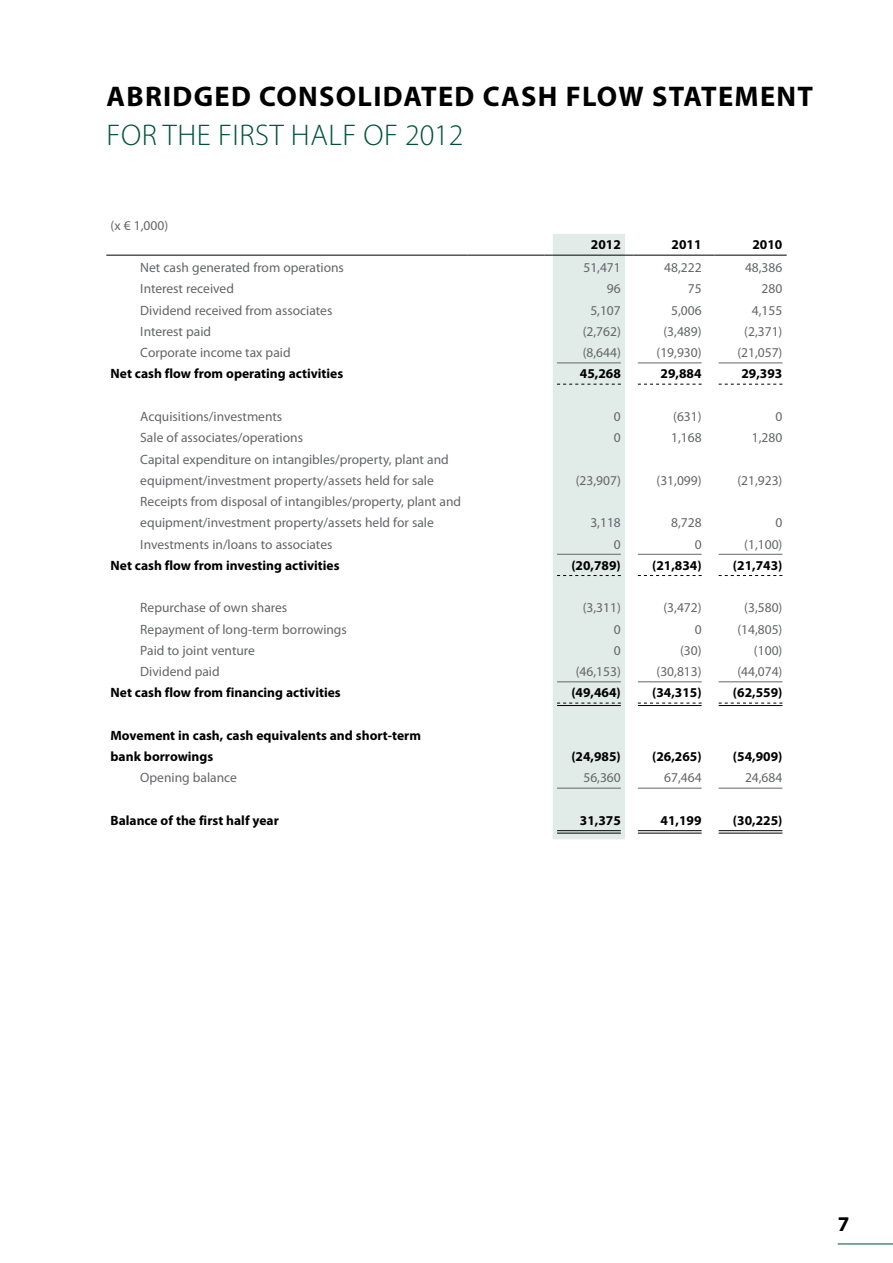
<style>
.page{position:relative;width:893px;height:1263px;background:#fff}
.page>*{position:absolute;margin:0;border:0;box-sizing:border-box;transform-origin:0 0}
.t1{font:300 30px "Myriad Pro";letter-spacing:.02em;color:#00513b}
.t2{font:700 28.5px "Myriad Pro";letter-spacing:.045em;color:#000}
.t3{font:700 21px "Myriad Pro";color:#000}
.t4{font:13.5px/21.3px "Myriad Pro";color:#646567}
.t5{font:700 13.5px/21.3px "Myriad Pro";color:#000}
</style>
<div class="page">
<hr style="left:838px;top:1243px;width:55px;height:1px;background:#00513b">
<hr style="left:468px;top:255px;width:76px;height:1px;background:#000">
<hr style="left:714px;top:255px;width:73px;height:1px;background:#000">
<hr style="left:106px;top:255px;width:362px;height:1px;background:#000">
<svg style="left:544px;top:234px;width:238px;height:605px"></svg>
<hr style="left:557px;top:788px;width:64px;height:1px;background:#646567">
<hr style="left:638px;top:788px;width:64px;height:1px;background:#646567">
<hr style="left:719px;top:788px;width:63px;height:1px;background:#646567">
<hr style="left:557px;top:833px;width:64px;height:1px;background:#000">
<hr style="left:557px;top:830px;width:64px;height:1px;background:#000">
<hr style="left:638px;top:833px;width:64px;height:1px;background:#000">
<hr style="left:638px;top:830px;width:64px;height:1px;background:#000">
<hr style="left:719px;top:833px;width:63px;height:1px;background:#000">
<hr style="left:719px;top:830px;width:63px;height:1px;background:#000">
<h2 class="t2" style="left:107px;top:81px;width:477px">Abridged Consolidated cash flo</h2>
<h2 class="t2" style="left:618px;top:81px;width:68px">w state</h2>
<h2 class="t2" style="left:735px;top:81px;width:75px">ment</h2>
<h1 class="t1" style="left:107px;top:118px;width:358px">FOR THE FIRST HALF OF 2012</h1>
<p class="t4" style="left:111px;top:215px;width:59px">(x € 1,000)</p>
<p class="t5" style="left:591px;top:234px;width:31px">2012</p>
<p class="t5" style="left:672px;top:234px;width:31px">2011</p>
<p class="t5" style="left:752px;top:234px;width:31px">2010</p>
<p class="t4" style="left:140px;top:257px;width:205px">Net cash generated from operations</p>
<p class="t4" style="left:583px;top:257px;width:39px">51,471</p>
<p class="t4" style="left:664px;top:257px;width:39px">48,222</p>
<p class="t4" style="left:745px;top:257px;width:39px">48,386</p>
<p class="t4" style="left:140px;top:278px;width:95px">Interest received</p>
<p class="t4" style="left:607px;top:278px;width:15px">96</p>
<p class="t4" style="left:688px;top:278px;width:15px">75</p>
<p class="t4" style="left:762px;top:278px;width:22px">280</p>
<p class="t4" style="left:140px;top:300px;width:194px">Dividend received from associates</p>
<p class="t4" style="left:590px;top:300px;width:32px">5,107</p>
<p class="t4" style="left:671px;top:300px;width:32px">5,006</p>
<p class="t4" style="left:752px;top:300px;width:32px">4,155</p>
<p class="t4" style="left:140px;top:321px;width:72px">Interest paid</p>
<p class="t4" style="left:583px;top:321px;width:40px">(2,762)</p>
<p class="t4" style="left:663px;top:321px;width:40px">(3,489)</p>
<p class="t4" style="left:744px;top:321px;width:40px">(2,371)</p>
<p class="t4" style="left:140px;top:342px;width:152px">Corporate income tax paid</p>
<p class="t4" style="left:583px;top:342px;width:40px">(8,644)</p>
<p class="t4" style="left:656px;top:342px;width:47px">(19,930)</p>
<p class="t4" style="left:737px;top:342px;width:47px">(21,057)</p>
<p class="t5" style="left:111px;top:363px;width:234px">Net cash flow from operating activities</p>
<p class="t5" style="left:580px;top:363px;width:42px">45,268</p>
<p class="t5" style="left:661px;top:363px;width:42px">29,884</p>
<p class="t5" style="left:741px;top:363px;width:42px">29,393</p>
<p class="t4" style="left:140px;top:406px;width:143px">Acquisitions/investments</p>
<p class="t4" style="left:614px;top:406px;width:8px">0</p>
<p class="t4" style="left:673px;top:406px;width:30px">(631)</p>
<p class="t4" style="left:775px;top:406px;width:8px">0</p>
<p class="t4" style="left:140px;top:427px;width:164px">Sale of associates/operations</p>
<p class="t4" style="left:614px;top:427px;width:8px">0</p>
<p class="t4" style="left:671px;top:427px;width:32px">1,168</p>
<p class="t4" style="left:752px;top:427px;width:32px">1,280</p>
<p class="t4" style="left:140px;top:449px;width:310px">Capital expenditure on intangibles/property, plant and equipment/investment property/assets held for sale</p>
<p class="t4" style="left:576px;top:470px;width:47px">(23,907)</p>
<p class="t4" style="left:656px;top:470px;width:47px">(31,099)</p>
<p class="t4" style="left:737px;top:470px;width:47px">(21,923)</p>
<p class="t4" style="left:140px;top:491px;width:322px">Receipts from disposal of intangibles/property, plant and equipment/investment property/assets held for sale</p>
<p class="t4" style="left:590px;top:512px;width:32px">3,118</p>
<p class="t4" style="left:671px;top:512px;width:32px">8,728</p>
<p class="t4" style="left:775px;top:512px;width:8px">0</p>
<p class="t4" style="left:140px;top:534px;width:194px">Investments in/loans to associates</p>
<p class="t4" style="left:614px;top:534px;width:8px">0</p>
<p class="t4" style="left:695px;top:534px;width:8px">0</p>
<p class="t4" style="left:744px;top:534px;width:40px">(1,100)</p>
<p class="t5" style="left:111px;top:555px;width:231px">Net cash flow from investing activities</p>
<p class="t5" style="left:571px;top:555px;width:51px">(20,789)</p>
<p class="t5" style="left:652px;top:555px;width:51px">(21,834)</p>
<p class="t5" style="left:733px;top:555px;width:51px">(21,743)</p>
<p class="t4" style="left:140px;top:597px;width:148px">Repurchase of own shares</p>
<p class="t4" style="left:583px;top:597px;width:40px">(3,311)</p>
<p class="t4" style="left:663px;top:597px;width:40px">(3,472)</p>
<p class="t4" style="left:744px;top:597px;width:40px">(3,580)</p>
<p class="t4" style="left:140px;top:619px;width:208px">Repayment of long-term borrowings</p>
<p class="t4" style="left:614px;top:619px;width:8px">0</p>
<p class="t4" style="left:695px;top:619px;width:8px">0</p>
<p class="t4" style="left:737px;top:619px;width:47px">(14,805)</p>
<p class="t4" style="left:140px;top:640px;width:116px">Paid to joint venture</p>
<p class="t4" style="left:614px;top:640px;width:8px">0</p>
<p class="t4" style="left:680px;top:640px;width:23px">(30)</p>
<p class="t4" style="left:754px;top:640px;width:30px">(100)</p>
<p class="t4" style="left:140px;top:661px;width:81px">Dividend paid</p>
<p class="t4" style="left:576px;top:661px;width:47px">(46,153)</p>
<p class="t4" style="left:656px;top:661px;width:47px">(30,813)</p>
<p class="t4" style="left:737px;top:661px;width:47px">(44,074)</p>
<p class="t5" style="left:111px;top:682px;width:232px">Net cash flow from financing activities</p>
<p class="t5" style="left:571px;top:682px;width:51px">(49,464)</p>
<p class="t5" style="left:652px;top:682px;width:51px">(34,315)</p>
<p class="t5" style="left:733px;top:682px;width:51px">(62,559)</p>
<p class="t5" style="left:111px;top:725px;width:312px">Movement in cash, cash equivalents and short-term bank borrowings</p>
<p class="t5" style="left:571px;top:746px;width:51px">(24,985)</p>
<p class="t5" style="left:652px;top:746px;width:51px">(26,265)</p>
<p class="t5" style="left:733px;top:746px;width:51px">(54,909)</p>
<p class="t4" style="left:140px;top:767px;width:98px">Opening balance</p>
<p class="t4" style="left:583px;top:767px;width:39px">56,360</p>
<p class="t4" style="left:664px;top:767px;width:39px">67,464</p>
<p class="t4" style="left:745px;top:767px;width:39px">24,684</p>
<p class="t5" style="left:111px;top:810px;width:170px">Balance of the first half year</p>
<p class="t5" style="left:580px;top:810px;width:42px">31,375</p>
<p class="t5" style="left:661px;top:810px;width:42px">41,199</p>
<p class="t5" style="left:733px;top:810px;width:51px">(30,225)</p>
<h3 class="t3" style="left:838px;top:1212px;width:13px">7</h3>
</div>
